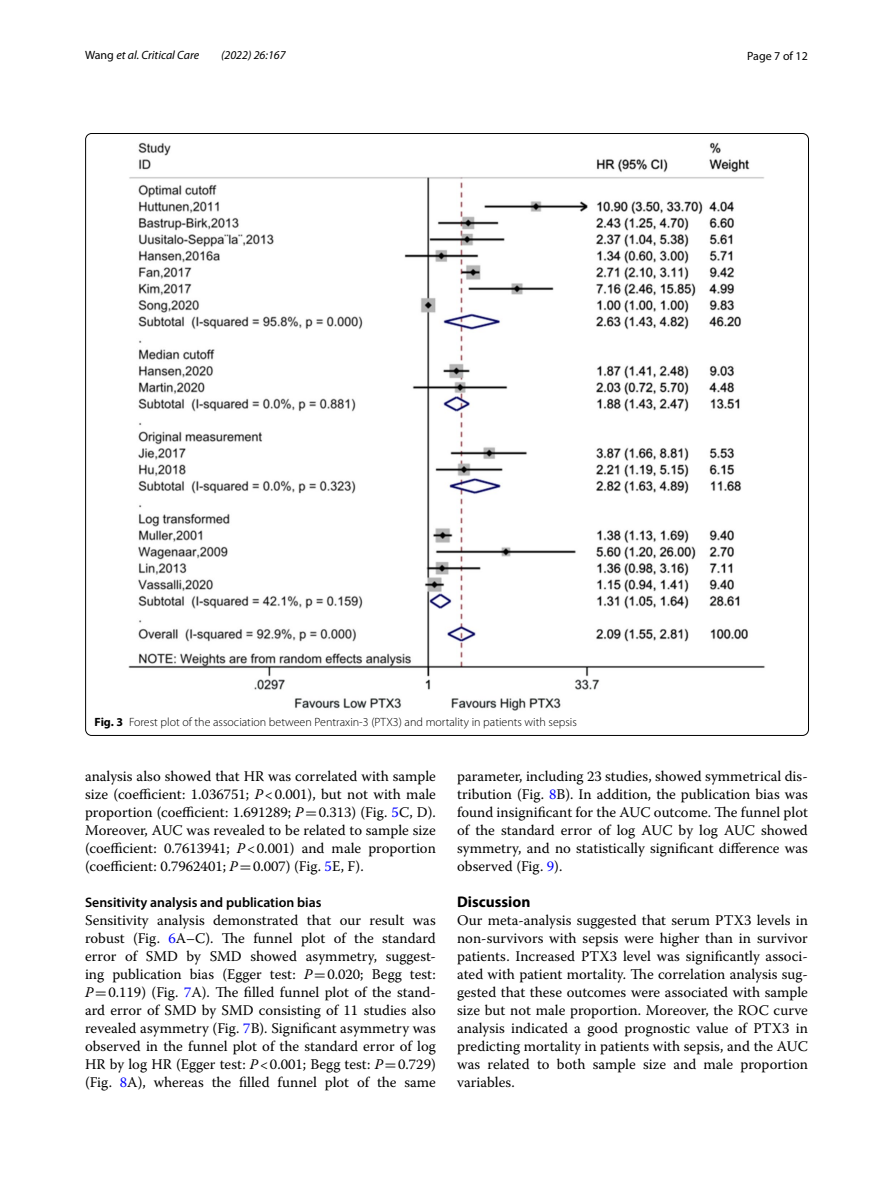
<style>
.page{position:relative;width:893px;height:1187px;background:#fff}
.page>*{position:absolute;margin:0;border:0;box-sizing:border-box;transform-origin:0 0}
.t1{font:700 15.45px "Myriad Pro";color:#000}
.t2{font:14.7px/18px "Warnock Pro";color:#000;text-align:justify}
.t3{font:600 13.8px "Myriad Pro";color:#000}
.t4{font:300 12px "Myriad Pro";color:#000}
.t5{font:italic 12px "Myriad Pro";color:#000}
.t6{font:12px "Myriad Pro";color:#000}
.s1{font-style:normal}
.s2{font-weight:700}
.s3{font-style:italic}
.s4{font-family:"MTSY"}
.s5{color:#00f}
</style>
<div class="page">
<img style="left:128px;top:142px;width:637px;height:568px">
<p class="t5" style="left:85px;top:48px;width:116px"><span class="s1">Wang</span> et al. Critical Care</p>
<p class="t5" style="left:221px;top:48px;width:66px">(2022) 26:167</p>
<p class="t6" style="left:747px;top:48px;width:62px">Page 7 of 12</p>
<p class="t4" style="left:95px;top:715px;width:484px"><span class="s2">Fig. 3</span> Forest plot of the association between Pentraxin-3 (PTX3) and mortality in patients with sepsis</p>
<p class="t2" style="left:85px;top:766px;width:352px">analysis also showed that HR was correlated with sample size (coefficient: 1.036751; <span class="s3">P</span>&lt;0.001), but not with male proportion (coefficient: 1.691289; <span class="s3">P</span><span class="s4">=</span>0.313) (Fig. <span class="s5">5</span>C, D).<br>Moreover, AUC was revealed to be related to sample size (coefficient: 0.7613941; <span class="s3">P</span>&lt;0.001) and male proportion (coefficient: 0.7962401; <span class="s3">P</span><span class="s4">=</span>0.007) (Fig. <span class="s5">5</span>E, F).</p>
<p class="t3" style="left:85px;top:893px;width:238px">Sensitivity analysis and publication bias</p>
<p class="t2" style="left:85px;top:910px;width:352px">Sensitivity analysis demonstrated that our result was robust (Fig. <span class="s5">6</span>A–C). The funnel plot of the standard error of SMD by SMD showed asymmetry, suggest&shy;ing publication bias (Egger test: <span class="s3">P</span><span class="s4">=</span>0.020; Begg test:<br><span class="s3">P</span><span class="s4">=</span>0.119) (Fig. <span class="s5">7</span>A). The filled funnel plot of the stand&shy;ard error of SMD by SMD consisting of 11 studies also revealed asymmetry (Fig. <span class="s5">7</span>B). Significant asymmetry was observed in the funnel plot of the standard error of log HR by log HR (Egger test: <span class="s3">P</span>&lt;0.001; Begg test: <span class="s3">P</span><span class="s4">=</span>0.729) (Fig. <span class="s5">8</span>A), whereas the filled funnel plot of the same</p>
<p class="t2" style="left:457px;top:766px;width:352px">parameter, including 23 studies, showed symmetrical dis&shy;tribution (Fig. <span class="s5">8</span>B). In addition, the publication bias was found insignificant for the AUC outcome. The funnel plot of the standard error of log AUC by log AUC showed symmetry, and no statistically significant difference was observed (Fig. <span class="s5">9</span>).</p>
<p class="t1" style="left:457px;top:891px;width:75px">Discussion</p>
<p class="t2" style="left:457px;top:910px;width:352px">Our meta-analysis suggested that serum PTX3 levels in non-survivors with sepsis were higher than in survivor patients. Increased PTX3 level was significantly associ&shy;ated with patient mortality. The correlation analysis sug&shy;gested that these outcomes were associated with sample size but not male proportion. Moreover, the ROC curve analysis indicated a good prognostic value of PTX3 in predicting mortality in patients with sepsis, and the AUC was related to both sample size and male proportion variables.</p>
</div>
